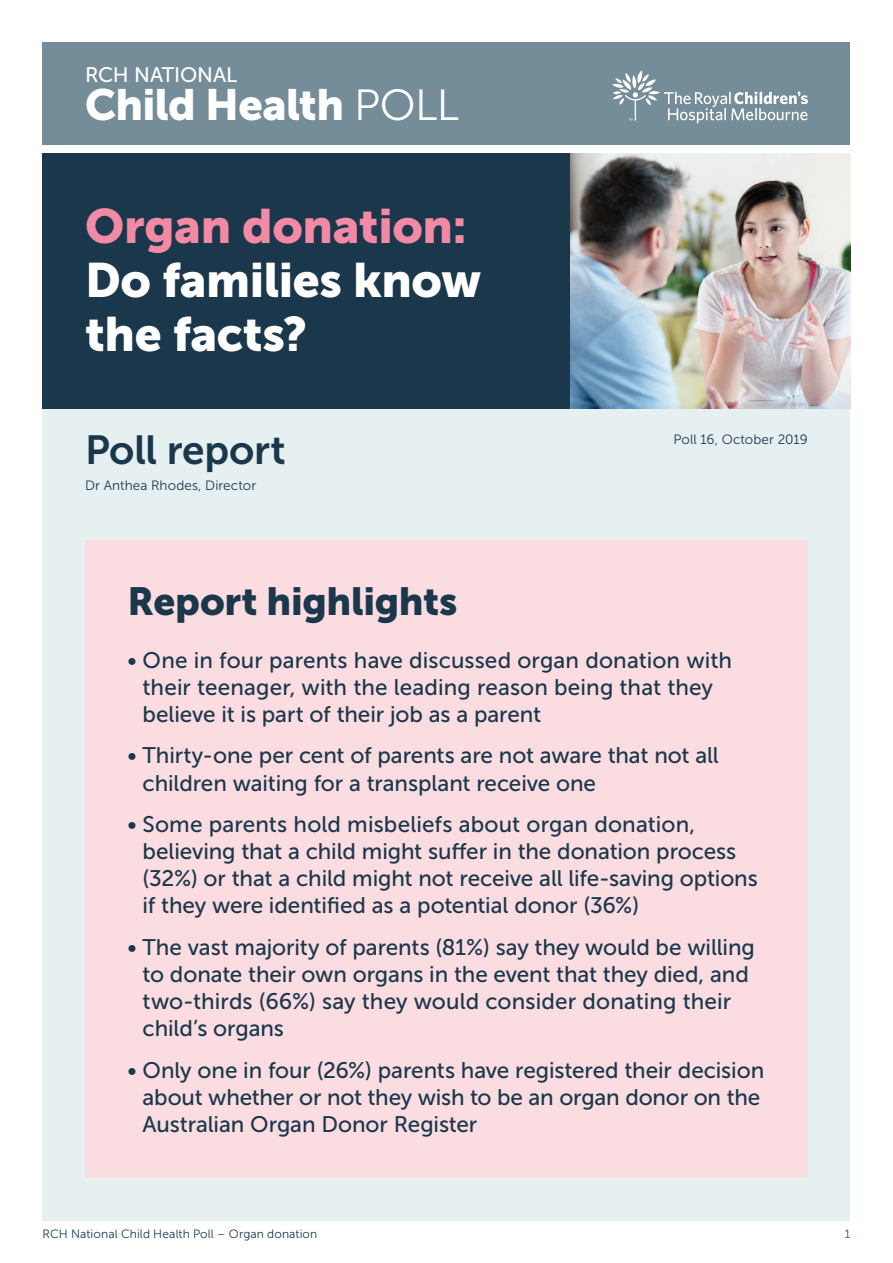
<style>
.page{position:relative;width:893px;height:1263px;background:#fff}
.page>*{position:absolute;margin:0;border:0;box-sizing:border-box;transform-origin:0 0}
.t1{font:48px/54px "Museo Sans 900";letter-spacing:-.01em;color:#fff}
.t2{font:48px "Museo Sans 900";letter-spacing:-.01em;color:#f38aa5}
.t3{font:43.5px "Museo Sans 900";letter-spacing:-.015em;color:#fff}
.t4{font:40.5px "Museo Sans 700";letter-spacing:-.005em;color:#1a374b}
.t5{font:39px "Museo Sans 900";letter-spacing:-.01em;color:#1a374b}
.t6{font:22.5px/27px "Museo Sans 500";letter-spacing:-.005em;color:#1a374b}
.t7{font:21px "Museo Sans 500";letter-spacing:-.005em;color:#fff}
.t8{font:13.5px "Museo Sans 300";letter-spacing:.01em;color:#1a374b}
.t9{font:12px "Museo Sans 300";letter-spacing:.01em;color:#1a374b}
.t10{font:12px "Museo Sans 300";color:#3b5566}
.s1{font-family:"Museo Sans 300"}
</style>
<div class="page">
<div style="left:43px;top:408px;width:807px;height:812px;background:#e7f0f1"></div>
<img style="left:570px;top:153px;width:280px;height:255px">
<div style="left:43px;top:43px;width:807px;height:102px;background:#758c99"></div>
<div style="left:43px;top:153px;width:527px;height:255px;background:#1a374b"></div>
<svg style="left:612px;top:70px;width:196px;height:53px"></svg>
<div style="left:85px;top:540px;width:723px;height:638px;background:#fbdce1"></div>
<p class="t7" style="left:85px;top:63px;width:154px">RCH NATIONAL</p>
<h2 class="t3" style="left:85px;top:80px;width:376px">Child Health <span class="s1">POLL</span></h2>
<h1 class="t2" style="left:85px;top:199px;width:383px">Organ donation:</h1>
<h1 class="t1" style="left:85px;top:253px;width:398px">Do families know the facts?</h1>
<h3 class="t4" style="left:85px;top:428px;width:202px">Poll report</h3>
<p class="t8" style="left:85px;top:478px;width:173px">Dr Anthea Rhodes, Director</p>
<p class="t8" style="left:674px;top:432px;width:136px">Poll 16, October 2019</p>
<h3 class="t5" style="left:128px;top:579px;width:332px">Report highlights</h3>
<p class="t6" style="left:143px;top:646px;width:591px;text-indent:-15px">• One in four parents have discussed organ donation with their teenager, with the leading reason being that they believe it is part of their job as a parent</p>
<p class="t6" style="left:143px;top:742px;width:578px;text-indent:-15px">• Thirty-one per cent of parents are not aware that not all children waiting for a transplant receive one</p>
<p class="t6" style="left:143px;top:811px;width:617px;text-indent:-15px">• Some parents hold misbeliefs about organ donation, believing that a child might suffer in the donation process (32%) or that a child might not receive all life-saving options if they were identified as a potential donor (36%)</p>
<p class="t6" style="left:143px;top:934px;width:614px;text-indent:-15px">• The vast majority of parents (81%) say they would be willing to donate their own organs in the event that they died, and two-thirds (66%) say they would consider donating their child’s organs</p>
<p class="t6" style="left:143px;top:1057px;width:623px;text-indent:-15px">• Only one in four (26%) parents have registered their decision about whether or not they wish to be an organ donor on the<br>Australian Organ Donor Register</p>
<p class="t9" style="left:43px;top:1227px;width:276px">RCH National Child Health Poll – Organ donation</p>
<p class="t10" style="left:845px;top:1227px;width:7px">1</p>
</div>
